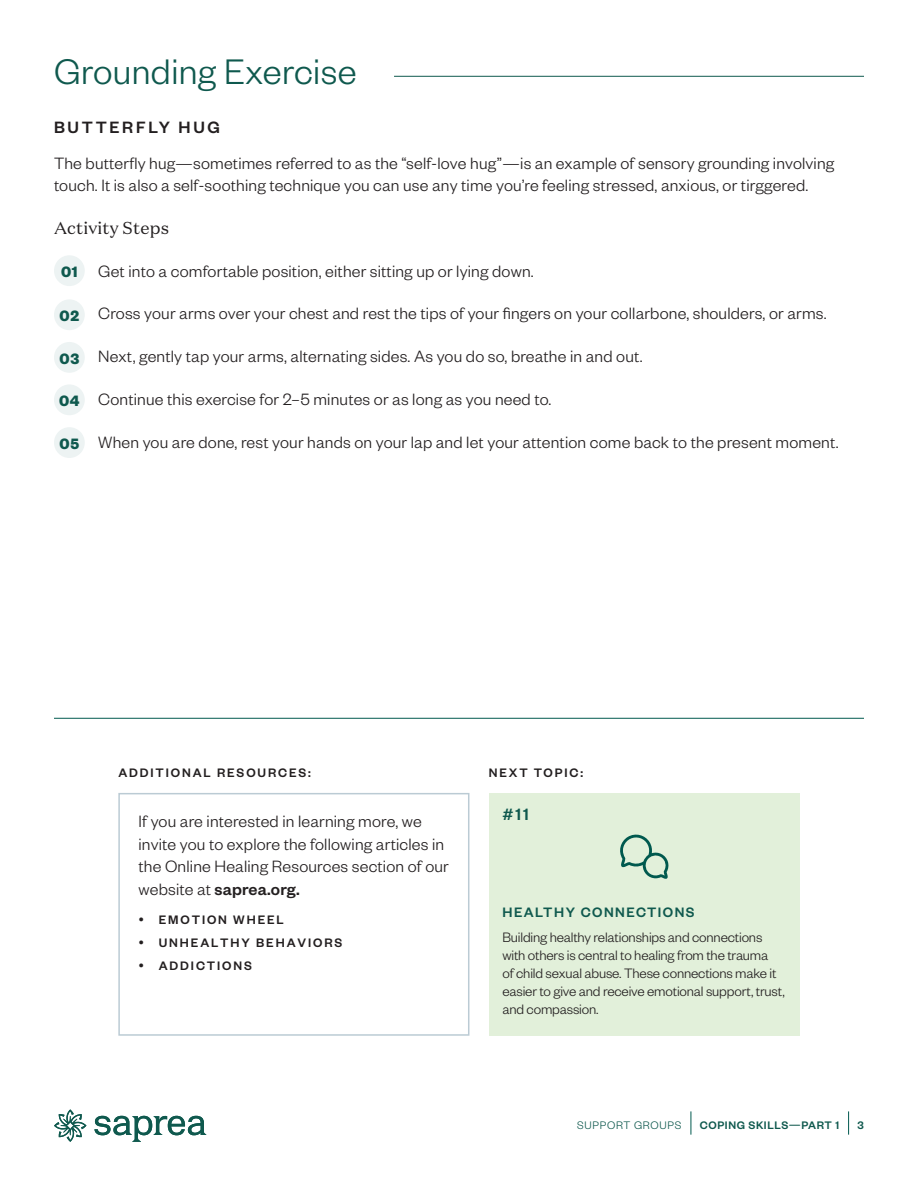
<style>
.page{position:relative;width:918px;height:1188px;background:#fff}
.page>*{position:absolute;margin:0;border:0;box-sizing:border-box;transform-origin:0 0}
.t1{font:300 39px "Founders Grotesk";letter-spacing:.01em;color:#0f594e}
.Body{font:300 18px/22.5px "Founders Grotesk";letter-spacing:.01em;color:#231f20}
.t2{font:500 18px "Founders Grotesk";letter-spacing:.15em;color:#231f20}
.Body-2{font:500 18px "Founders Grotesk";color:#0f594e}
.t3{font:17.25px "Domaine Text";letter-spacing:.01em;color:#231f20}
.t4{font:700 16.5px "Founders Grotesk";letter-spacing:.04em;color:#0f594e}
.Body-3{font:300 15px/18px "Founders Grotesk";letter-spacing:-.01em;color:#231f20}
.Body-4{font:500 15px "Founders Grotesk";letter-spacing:.1em;color:#0f594e}
.t5{font:500 13.5px "Founders Grotesk";letter-spacing:.14em;color:#231f20}
.t6{font:500 12px "Founders Grotesk";letter-spacing:.05em;color:#0f594e}
.t7{font:300 12px "Founders Grotesk";letter-spacing:.06em;color:#0f594e}
.s1{font-weight:500}
.s2{font-weight:300;font-size:18px}
</style>
<div class="page">
<svg style="left:691px;top:1111px;width:1px;height:24px"></svg>
<svg style="left:848px;top:1111px;width:1px;height:24px"></svg>
<svg style="left:94px;top:1116px;width:112px;height:26px"></svg>
<svg style="left:54px;top:1109px;width:33px;height:33px"></svg>
<hr style="left:394px;top:76px;width:470px;height:1px;background:#0f594e">
<div style="left:54px;top:255px;width:31px;height:31px;background:#edf3f3;border-radius:50%"></div>
<div style="left:54px;top:299px;width:31px;height:31px;background:#edf3f3;border-radius:50%"></div>
<div style="left:54px;top:342px;width:31px;height:31px;background:#edf3f3;border-radius:50%"></div>
<div style="left:54px;top:384px;width:31px;height:31px;background:#edf3f3;border-radius:50%"></div>
<div style="left:54px;top:427px;width:31px;height:31px;background:#edf3f3;border-radius:50%"></div>
<hr style="left:54px;top:718px;width:810px;height:1px;background:#00594f">
<div style="left:118px;top:793px;width:351px;height:243px;border:2px solid #bbcbd4"></div>
<div style="left:489px;top:793px;width:311px;height:243px;background:#e2f0da"></div>
<svg style="left:620px;top:835px;width:48px;height:44px"></svg>
<h1 class="t1" style="left:54px;top:48px;width:304px">Grounding Exercise</h1>
<p class="t2" style="left:54px;top:116px;width:167px">BUTTERFLY HUG</p>
<p class="Body" style="left:54px;top:151px;width:782px">The butterfly hug—sometimes referred to as the “self-love hug”—is an example of sensory grounding involving touch. It is also a self-soothing technique you can use any time you’re feeling stressed, anxious, or tirggered.</p>
<p class="t3" style="left:54px;top:217px;width:117px">Activity Steps</p>
<p class="Body" style="left:98px;top:259px;width:437px">Get into a comfortable position, either sitting up or lying down.</p>
<p class="Body" style="left:98px;top:301px;width:730px">Cross your arms over your chest and rest the tips of your fingers on your collarbone, shoulders, or arms.</p>
<p class="Body" style="left:98px;top:344px;width:546px">Next, gently tap your arms, alternating sides. As you do so, breathe in and out.</p>
<p class="Body" style="left:98px;top:387px;width:455px">Continue this exercise for 2–5 minutes or as long as you need to.</p>
<p class="Body" style="left:98px;top:430px;width:742px">When you are done, rest your hands on your lap and let your attention come back to the present moment.</p>
<p class="t4" style="left:61px;top:261px;width:18px">01</p>
<p class="t4" style="left:60px;top:305px;width:21px">02</p>
<p class="t4" style="left:59px;top:348px;width:21px">03</p>
<p class="t4" style="left:59px;top:390px;width:22px">04</p>
<p class="t4" style="left:60px;top:433px;width:21px">05</p>
<h4 class="t5" style="left:118px;top:764px;width:194px">ADDITIONAL RESOURCES:</h4>
<h4 class="t5" style="left:489px;top:764px;width:96px">NEXT TOPIC:</h4>
<p class="Body" style="left:139px;top:809px;width:312px">If you are interested in learning more, we invite you to explore the following articles in the Online Healing Resources section of our website at <span class="s1">saprea.org.</span></p>
<p class="t5" style="left:139px;top:912px;width:147px"><span class="s2">•</span> EMOTION WHEEL</p>
<p class="t5" style="left:139px;top:935px;width:205px"><span class="s2">•</span> UNHEALTHY BEHAVIORS</p>
<p class="t5" style="left:139px;top:957px;width:115px"><span class="s2">•</span> ADDICTIONS</p>
<p class="Body-2" style="left:502px;top:803px;width:28px">#11</p>
<p class="Body-4" style="left:502px;top:903px;width:194px">HEALTHY CONNECTIONS</p>
<p class="Body-3" style="left:502px;top:927px;width:284px">Building healthy relationships and connections with others is central to healing from the trauma<br>of child sexual abuse. These connections make it easier to give and receive emotional support, trust, and compassion.</p>
<p class="t7" style="left:577px;top:1118px;width:106px">SUPPORT GROUPS</p>
<p class="t6" style="left:700px;top:1117px;width:141px">COPING SKILLS—PART 1</p>
<p class="t6" style="left:858px;top:1117px;width:8px">3</p>
</div>
